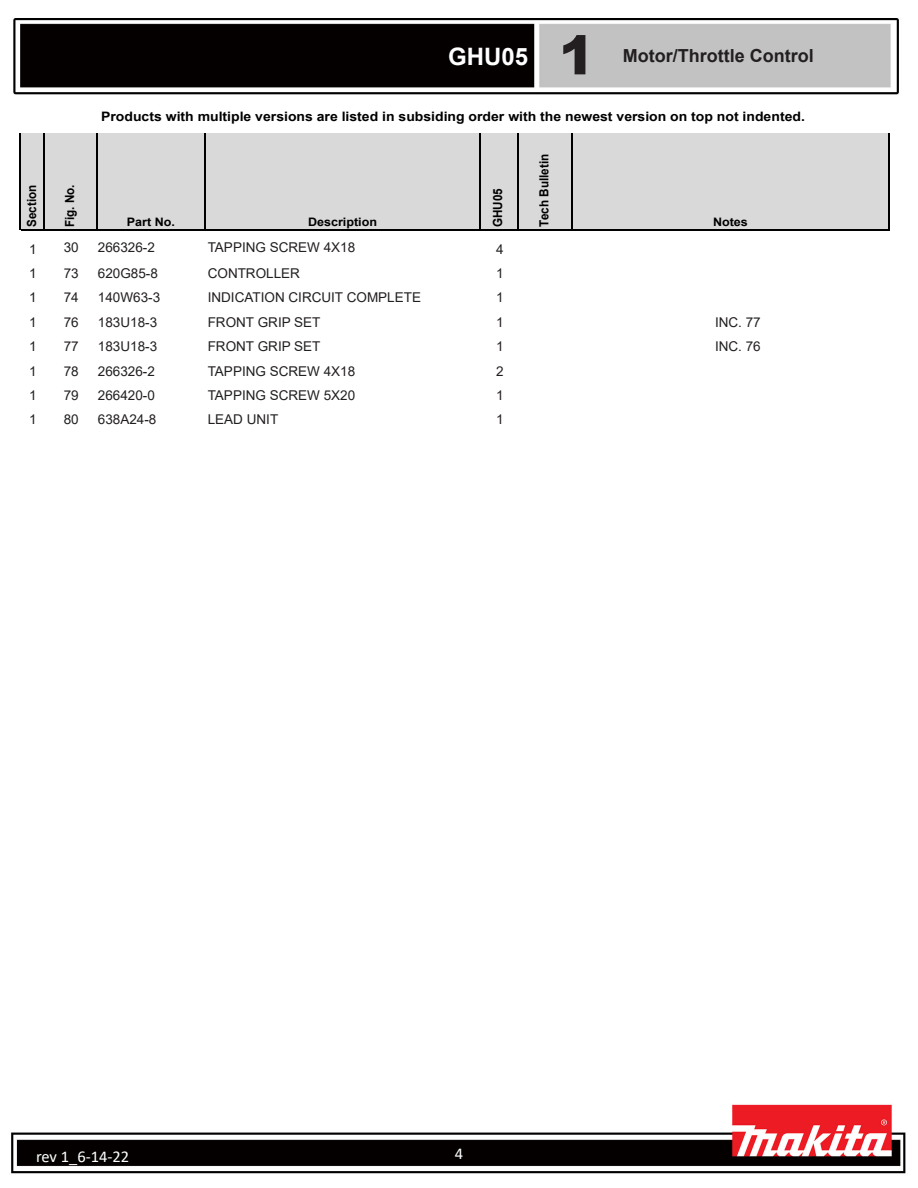
<style>
.page{position:relative;width:918px;height:1188px;background:#fff}
.page>*{position:absolute;margin:0;border:0;box-sizing:border-box;transform-origin:0 0}
.t1{font:900 54px "Arial";color:#231f20}
.t2{font:700 24px "Arial";color:#fff}
.t3{font:700 18px "Arial";color:#231f20}
.t4{font:16.5px "Calibri";letter-spacing:-.005em;color:#fff}
.Title_Page_foot_note{font:13.5px "Arial";color:#231f20}
.t5{font:700 13.05px "Arial";color:#000;scale:1.08 1}
.t6{font:700 12.6px "Arial";color:#000;scale:.93 1}
.t7{font:700 11.7px "Arial";color:#000;scale:1.08 1}
</style>
<div class="page">
<img style="left:11px;top:18px;width:895px;height:1156px">
<div style="left:21px;top:134px;width:868px;height:96px;background:#d9d9d9"></div>
<hr style="left:20px;top:134px;width:1px;height:96px;background:#000">
<hr style="left:44px;top:134px;width:1px;height:96px;background:#000">
<hr style="left:96px;top:134px;width:1px;height:96px;background:#000">
<hr style="left:205px;top:134px;width:1px;height:96px;background:#000">
<hr style="left:479px;top:134px;width:1px;height:96px;background:#000">
<hr style="left:517px;top:134px;width:1px;height:96px;background:#000">
<hr style="left:572px;top:134px;width:1px;height:96px;background:#000">
<hr style="left:888px;top:134px;width:1px;height:96px;background:#000">
<hr style="left:21px;top:229px;width:868px;height:1px;background:#000">
<h2 class="t2" style="left:448px;top:39px;width:82px">GHU05</h2>
<h1 class="t1" style="left:559px;top:16px;width:38px">1</h1>
<h3 class="t3" style="left:623px;top:43px;width:192px">Motor/Throttle Control</h3>
<p class="t6" style="left:23px;top:227px;width:47px;rotate:-90deg">Section</p>
<p class="t6" style="left:61px;top:227px;width:47px;rotate:-90deg">Fig. No.</p>
<p class="t5" style="left:101px;top:107px;width:653px">Products with multiple versions are listed in subsiding order with the newest version on top not indented.</p>
<p class="t7" style="left:127px;top:214px;width:46px">Part No.</p>
<p class="t7" style="left:308px;top:214px;width:66px">Description</p>
<p class="t6" style="left:489px;top:227px;width:43px;rotate:-90deg">GHU05</p>
<p class="t6" style="left:535px;top:227px;width:80px;rotate:-90deg">Tech Bulletin</p>
<p class="t7" style="left:713px;top:214px;width:34px">Notes</p>
<p class="Title_Page_foot_note" style="left:29px;top:240px;width:9px">1</p>
<p class="Title_Page_foot_note" style="left:64px;top:238px;width:17px">30</p>
<p class="Title_Page_foot_note" style="left:98px;top:238px;width:59px">266326-2</p>
<p class="Title_Page_foot_note" style="left:208px;top:238px;width:149px">TAPPING SCREW 4X18</p>
<p class="Title_Page_foot_note" style="left:496px;top:240px;width:9px">4</p>
<p class="Title_Page_foot_note" style="left:29px;top:264px;width:9px">1</p>
<p class="Title_Page_foot_note" style="left:64px;top:264px;width:17px">73</p>
<p class="Title_Page_foot_note" style="left:98px;top:264px;width:62px">620G85-8</p>
<p class="Title_Page_foot_note" style="left:208px;top:264px;width:94px">CONTROLLER</p>
<p class="Title_Page_foot_note" style="left:496px;top:264px;width:9px">1</p>
<p class="Title_Page_foot_note" style="left:29px;top:288px;width:9px">1</p>
<p class="Title_Page_foot_note" style="left:64px;top:288px;width:17px">74</p>
<p class="Title_Page_foot_note" style="left:98px;top:288px;width:64px">140W63-3</p>
<p class="Title_Page_foot_note" style="left:208px;top:288px;width:215px">INDICATION CIRCUIT COMPLETE</p>
<p class="Title_Page_foot_note" style="left:496px;top:288px;width:9px">1</p>
<p class="Title_Page_foot_note" style="left:29px;top:313px;width:9px">1</p>
<p class="Title_Page_foot_note" style="left:64px;top:313px;width:17px">76</p>
<p class="Title_Page_foot_note" style="left:98px;top:313px;width:61px">183U18-3</p>
<p class="Title_Page_foot_note" style="left:208px;top:313px;width:114px">FRONT GRIP SET</p>
<p class="Title_Page_foot_note" style="left:496px;top:313px;width:9px">1</p>
<p class="Title_Page_foot_note" style="left:715px;top:313px;width:47px">INC. 77</p>
<p class="Title_Page_foot_note" style="left:29px;top:337px;width:9px">1</p>
<p class="Title_Page_foot_note" style="left:64px;top:337px;width:17px">77</p>
<p class="Title_Page_foot_note" style="left:98px;top:337px;width:61px">183U18-3</p>
<p class="Title_Page_foot_note" style="left:208px;top:337px;width:114px">FRONT GRIP SET</p>
<p class="Title_Page_foot_note" style="left:496px;top:337px;width:9px">1</p>
<p class="Title_Page_foot_note" style="left:715px;top:337px;width:47px">INC. 76</p>
<p class="Title_Page_foot_note" style="left:29px;top:361px;width:9px">1</p>
<p class="Title_Page_foot_note" style="left:64px;top:361px;width:17px">78</p>
<p class="Title_Page_foot_note" style="left:98px;top:361px;width:59px">266326-2</p>
<p class="Title_Page_foot_note" style="left:208px;top:361px;width:149px">TAPPING SCREW 4X18</p>
<p class="Title_Page_foot_note" style="left:496px;top:361px;width:9px">2</p>
<p class="Title_Page_foot_note" style="left:29px;top:386px;width:9px">1</p>
<p class="Title_Page_foot_note" style="left:64px;top:386px;width:17px">79</p>
<p class="Title_Page_foot_note" style="left:98px;top:386px;width:59px">266420-0</p>
<p class="Title_Page_foot_note" style="left:208px;top:386px;width:149px">TAPPING SCREW 5X20</p>
<p class="Title_Page_foot_note" style="left:496px;top:386px;width:9px">1</p>
<p class="Title_Page_foot_note" style="left:29px;top:410px;width:9px">1</p>
<p class="Title_Page_foot_note" style="left:64px;top:410px;width:17px">80</p>
<p class="Title_Page_foot_note" style="left:98px;top:410px;width:60px">638A24-8</p>
<p class="Title_Page_foot_note" style="left:208px;top:410px;width:72px">LEAD UNIT</p>
<p class="Title_Page_foot_note" style="left:496px;top:410px;width:9px">1</p>
<p class="t4" style="left:36px;top:1145px;width:95px">rev 1_6-14-22</p>
<p class="t4" style="left:455px;top:1142px;width:10px">4</p>
</div>
